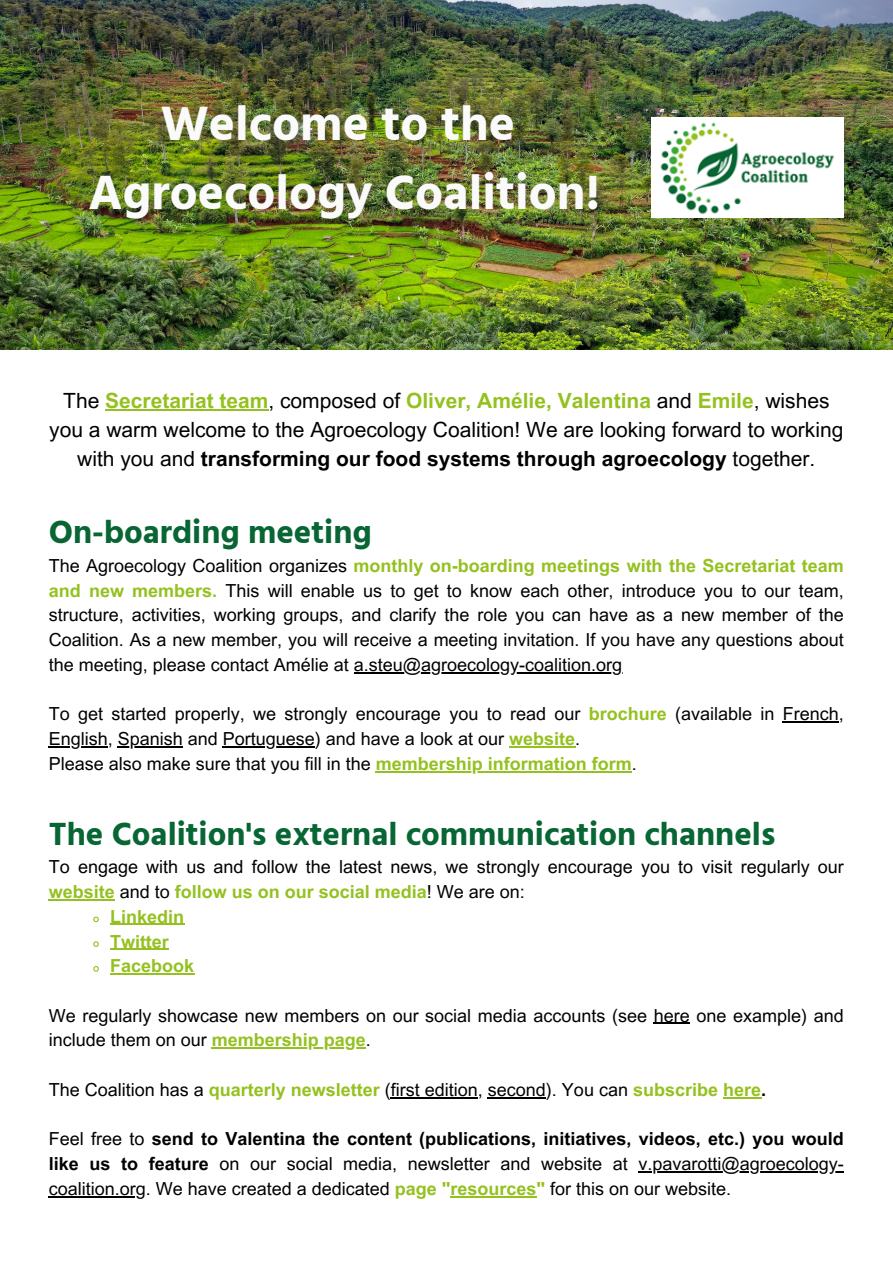
<style>
.page{position:relative;width:893px;height:1264px;background:#fff}
.page>*{position:absolute;margin:0;border:0;box-sizing:border-box;transform-origin:0 0}
.t1{font:700 49.5px "Hind Guntur";color:#fafafa}
.t2{font:700 33px "Hind Guntur";color:#076633}
.t3{font:21px/29.2px "Arial MT Pro";color:#000;text-align:center}
.t4{font:18px/24.8px "Arial MT Pro";color:#000}
.t5{font:700 18px "Arial MT Pro";color:#94c11f}
.s1{font-weight:700;color:#94c11f}
.s2{font-weight:700}
</style>
<div class="page">
<img style="left:0;top:0;width:892px;height:349px">
<hr style="left:354px;top:672px;width:268px;height:1px;background:#000">
<hr style="left:782px;top:721px;width:56px;height:1px;background:#000">
<hr style="left:49px;top:746px;width:59px;height:1px;background:#000">
<hr style="left:118px;top:746px;width:65px;height:1px;background:#000">
<hr style="left:223px;top:746px;width:92px;height:1px;background:#000">
<hr style="left:509px;top:746px;width:66px;height:1px;background:#94c11f">
<hr style="left:376px;top:771px;width:112px;height:1px;background:#94c11f">
<hr style="left:488px;top:771px;width:66px;height:1px;background:#94c11f">
<hr style="left:554px;top:771px;width:78px;height:1px;background:#94c11f">
<img style="left:651px;top:117px;width:192px;height:100px">
<hr style="left:105px;top:409px;width:163px;height:1px;background:#94c11f">
<svg style="left:93px;top:916px;width:6px;height:7px"></svg>
<hr style="left:110px;top:923px;width:74px;height:2px;background:#94c11f">
<svg style="left:93px;top:941px;width:6px;height:6px"></svg>
<hr style="left:110px;top:948px;width:59px;height:1px;background:#94c11f">
<svg style="left:93px;top:966px;width:6px;height:6px"></svg>
<hr style="left:110px;top:973px;width:84px;height:1px;background:#94c11f">
<hr style="left:49px;top:899px;width:66px;height:1px;background:#94c11f">
<hr style="left:653px;top:1022px;width:36px;height:1px;background:#000">
<hr style="left:212px;top:1047px;width:154px;height:1px;background:#94c11f">
<hr style="left:391px;top:1097px;width:87px;height:1px;background:#000">
<hr style="left:488px;top:1097px;width:58px;height:1px;background:#000">
<hr style="left:723px;top:1097px;width:38px;height:1px;background:#94c11f">
<hr style="left:638px;top:1171px;width:205px;height:1px;background:#000">
<hr style="left:49px;top:1195px;width:97px;height:2px;background:#000">
<hr style="left:450px;top:1195px;width:86px;height:2px;background:#94c11f">
<p class="t1" style="left:161px;top:94px;width:356px">Welcome to the</p>
<p class="t1" style="left:88px;top:163px;width:513px">Agroecology Coalition!</p>
<p class="t3" style="left:49px;top:388px;width:795px">The <span class="s1">Secretariat team</span>, composed of <span class="s1">Oliver, Amélie, Valentina</span> and <span class="s1">Emile</span>, wishes you a warm welcome to the Agroecology Coalition! We are looking forward to working with you and <span class="s2">transforming our food systems through agroecology</span> together.</p>
<p class="t2" style="left:49px;top:512px;width:324px">On-boarding meeting</p>
<p class="t4" style="left:49px;top:555px;width:796px;text-align:justify">The Agroecology Coalition organizes <span class="s1">monthly on-boarding meetings with the Secretariat team and new members.</span> This will enable us to get to know each other, introduce you to our team, structure, activities, working groups, and clarify the role you can have as a new member of the Coalition. As a new member, you will receive a meeting invitation. If you have any questions about the meeting, please contact Amélie at a.steu@agroecology-coalition.org</p>
<p class="t4" style="left:49px;top:704px;width:796px">To get started properly, we strongly encourage you to read our <span class="s1">brochure</span> (available in French,<br>English, Spanish and Portuguese) and have a look at our <span class="s1">website</span>.</p>
<p class="t4" style="left:49px;top:753px;width:589px">Please also make sure that you fill in the <span class="s1">membership information form</span>.</p>
<p class="t2" style="left:49px;top:814px;width:728px">The Coalition's external communication channels</p>
<p class="t4" style="left:49px;top:856px;width:796px">To engage with us and follow the latest news, we strongly encourage you to visit regularly our <span class="s1">website</span> and to <span class="s1">follow us on our social media</span>! We are on:</p>
<p class="t5" style="left:110px;top:909px;width:75px">Linkedin</p>
<p class="t5" style="left:110px;top:934px;width:60px">Twitter</p>
<p class="t5" style="left:110px;top:959px;width:85px">Facebook</p>
<p class="t4" style="left:49px;top:1005px;width:796px">We regularly showcase new members on our social media accounts (see here one example) and include them on our <span class="s1">membership page</span>.</p>
<p class="t4" style="left:49px;top:1079px;width:718px">The Coalition has a <span class="s1">quarterly newsletter</span> (first edition, second). You can <span class="s1">subscribe here</span><span class="s2">.</span></p>
<p class="t4" style="left:49px;top:1128px;width:796px;text-align:justify">Feel free to <span class="s2">send to Valentina the content (publications, initiatives, videos, etc.) you would like us to feature</span> on our social media, newsletter and website at v.pavarotti@agroecology&shy;coalition.org. We have created a dedicated <span class="s1">page "resources"</span> for this on our website.</p>
</div>
